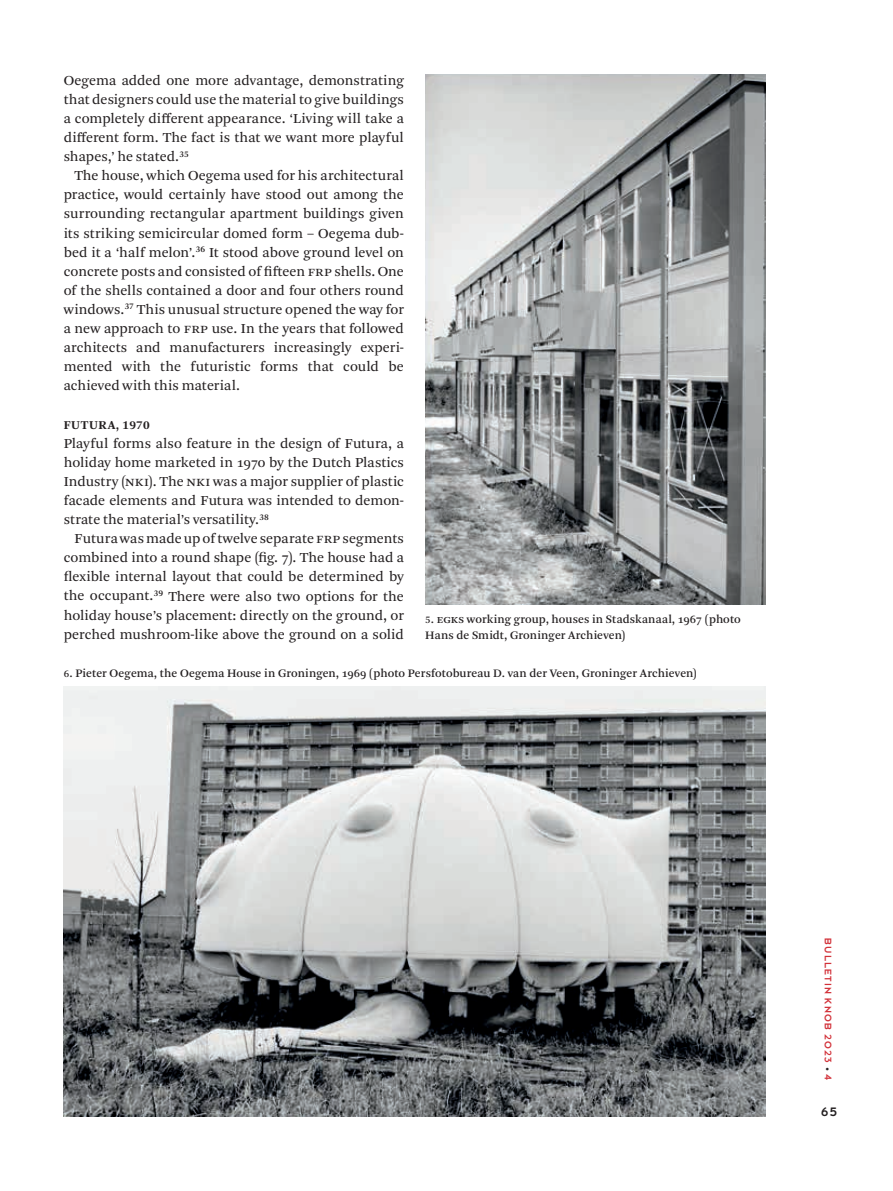
<style>
.page{position:relative;width:893px;height:1191px;background:#fff}
.page>*{position:absolute;margin:0;border:0;box-sizing:border-box;transform-origin:0 0}
.t1{font:14.4px/19px "Arnhem Pro Blond";letter-spacing:.005em;color:#231f20;text-align:justify}
.t2{font:13.5px "Dessau Pro";color:#231f20}
.t3{font:700 12.6px "Arnhem Pro";letter-spacing:.045em;color:#231f20}
.t4{font:12px/15.8px "Arnhem Pro";letter-spacing:.005em;color:#231f20}
.t5{font:10.5px "Dessau Pro";letter-spacing:.11em;color:#d23139}
.s1{font-size:10.5px}
.s2{font-size:8.25px;color:#231f20}
</style>
<div class="page">
<img style="left:425px;top:74px;width:340px;height:530px">
<img style="left:64px;top:687px;width:701px;height:429px">
<p class="t1" style="left:64px;top:71px;width:342px">Oegema added one more advantage, demonstrating that designers could use the material to give buildings a completely different appearance. ‘Living will take a different form. The fact is that we want more playful shapes,’ he stated.<sup>35</sup></p>
<p class="t1" style="left:64px;top:166px;width:342px;text-indent:11px">The house, which Oegema used for his architectural practice, would certainly have stood out among the surrounding rectangular apartment buildings given its striking semicircular domed form – Oegema dub&shy;bed it a ‘half melon’.<sup>36</sup> It stood above ground level on concrete posts and consisted of fifteen FRP shells. One of the shells contained a door and four others round windows.<sup>37</sup> This unusual structure opened the way for a new approach to FRP use. In the years that followed architects and manufacturers increasingly experi&shy;mented with the futuristic forms that could be achieved with this material.</p>
<p class="t3" style="left:64px;top:416px;width:87px">FUTURA, 1970</p>
<p class="t1" style="left:64px;top:434px;width:342px">Playful forms also feature in the design of Futura, a holiday home marketed in 1970 by the Dutch Plastics Industry (NKI). The NKI was a major supplier of plastic facade elements and Futura was intended to demon&shy;strate the material’s versatility.<sup>38</sup></p>
<p class="t1" style="left:64px;top:529px;width:342px;text-indent:11px">Futura was made up of twelve separate FRP segments combined into a round shape (fig. 7). The house had a flexible internal layout that could be determined by the occupant.<sup>39</sup> There were also two options for the holiday house’s placement: directly on the ground, or perched mushroom-like above the ground on a solid</p>
<p class="t4" style="left:425px;top:612px;width:317px"><span class="s1">5</span>. EGKS working group, houses in Stadskanaal, 1967 (photo<br>Hans de Smidt, Groninger Archieven)</p>
<p class="t4" style="left:64px;top:665px;width:634px"><span class="s1">6</span>. Pieter Oegema, the Oegema House in Groningen, 1969 (photo Persfotobureau D. van der Veen, Groninger Archieven)</p>
<p class="t5" style="left:833px;top:938px;width:143px;rotate:90deg">BULLETIN KNOB 2023 <span class="s2">•</span> 4</p>
<p class="t2" style="left:821px;top:1105px;width:17px">65</p>
</div>
